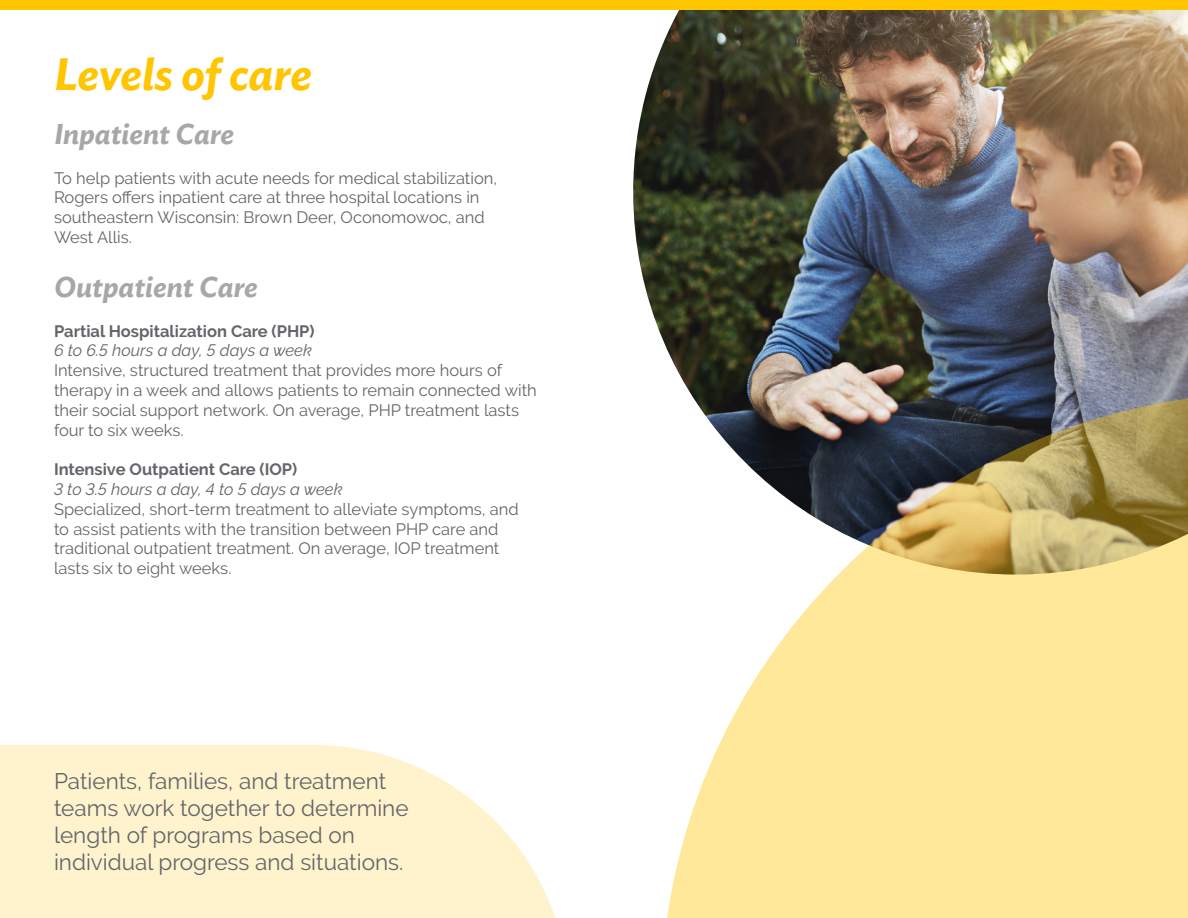
<style>
.page{position:relative;width:1188px;height:918px;background:#fff}
.page>*{position:absolute;margin:0;border:0;box-sizing:border-box;transform-origin:0 0}
.t1{font:italic 600 45px "Ideal Sans";color:#ffc500}
.t2{font:italic 600 28.5px "Ideal Sans";color:#a7a7aa}
.t3{font:22.5px/27px "Raleway";color:#63656a}
.t4{font:16.5px/19.8px "Raleway";color:#63656a}
.t5{font:700 16.5px "Raleway";color:#63656a}
.t6{font:italic 16.5px "Raleway";color:#63656a}
</style>
<div class="page">
<img style="left:633px;top:10px;width:555px;height:383px">
<svg style="left:667px;top:393px;width:521px;height:525px;fill:#ffe89a"></svg>
<div style="left:0;top:0;width:1188px;height:10px;background:#ffc500"></div>
<svg style="left:0;top:745px;width:556px;height:173px;background:#fff4d2"></svg>
<p class="t1" style="left:54px;top:39px;width:259px">Levels of care</p>
<p class="t2" style="left:54px;top:112px;width:182px">Inpatient Care</p>
<p class="t4" style="left:54px;top:168px;width:445px">To help patients with acute needs for medical stabilization, Rogers offers inpatient care at three hospital locations in southeastern Wisconsin: Brown Deer, Oconomowoc, and West Allis.</p>
<p class="t2" style="left:54px;top:265px;width:205px">Outpatient Care</p>
<p class="t5" style="left:54px;top:321px;width:262px">Partial Hospitalization Care (PHP)</p>
<p class="t6" style="left:54px;top:341px;width:259px">6 to 6.5 hours a day, 5 days a week</p>
<p class="t4" style="left:54px;top:360px;width:484px">Intensive, structured treatment that provides more hours of therapy in a week and allows patients to remain connected with their social support network. On average, PHP treatment lasts four to six weeks.</p>
<p class="t5" style="left:54px;top:460px;width:245px">Intensive Outpatient Care (IOP)</p>
<p class="t6" style="left:54px;top:480px;width:290px">3 to 3.5 hours a day, 4 to 5 days a week</p>
<p class="t4" style="left:54px;top:499px;width:466px">Specialized, short-term treatment to alleviate symptoms, and to assist patients with the transition between PHP care and traditional outpatient treatment. On average, IOP treatment lasts six to eight weeks.</p>
<p class="t3" style="left:54px;top:768px;width:356px">Patients, families, and treatment teams work together to determine length of programs based on individual progress and situations.</p>
</div>
